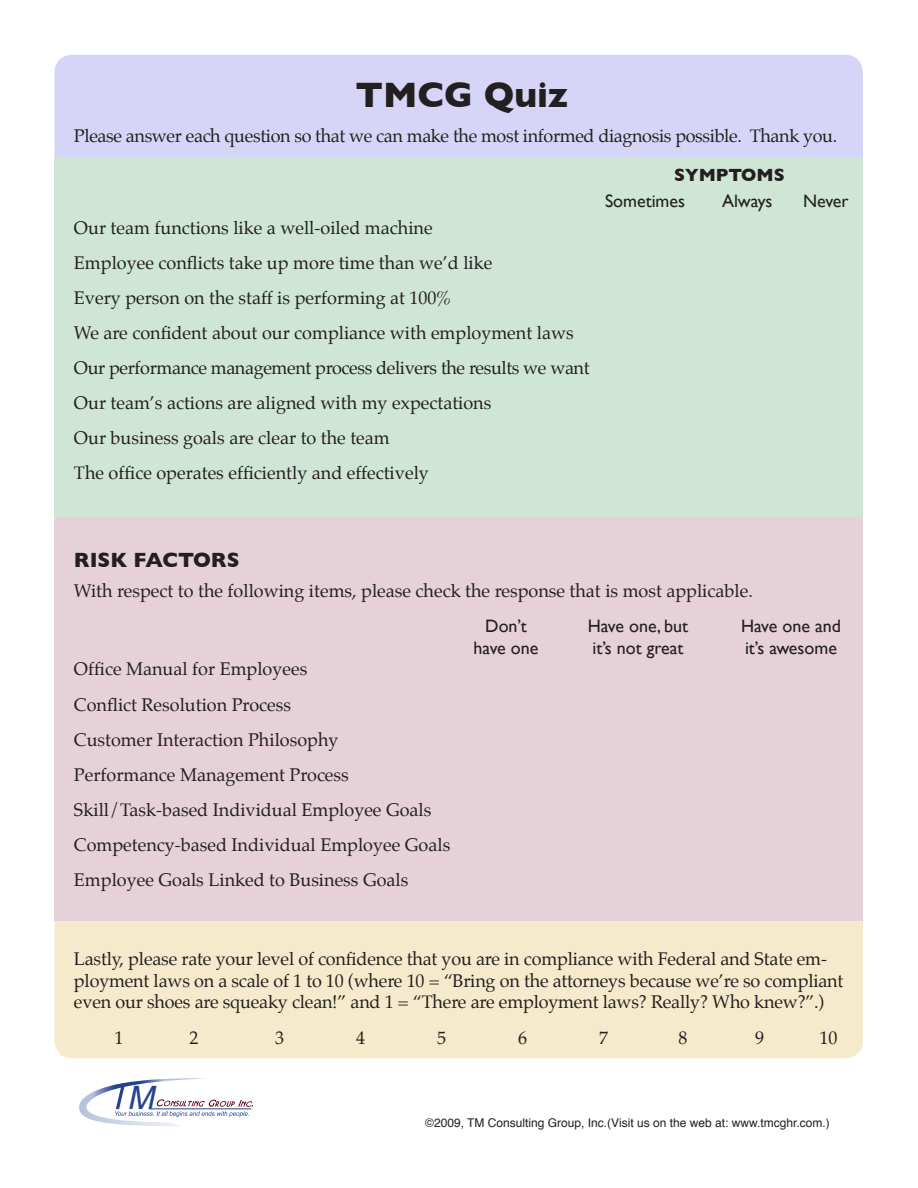
<style>
.page{position:relative;width:918px;height:1188px;background:#fff}
.page>*{position:absolute;margin:0;border:0;box-sizing:border-box;transform-origin:0 0}
.t1{font:700 36px "Gill Sans";color:#231f20}
.t2{font:italic 32.25px "Helvetica";color:#25418f}
.t3{font:700 21px "Gill Sans";color:#231f20}
.t4{font:18px/35.1px "Palatino";color:#231f20}
.t5{font:18px "Palatino";letter-spacing:-.02em;color:#231f20}
.t6{font:18px "Gill Sans";color:#231f20}
.t7{font:700 18px "Gill Sans";color:#231f20}
.t8{font:12px "Helvetica";color:#231f20}
</style>
<div class="page">
<div style="left:54px;top:856px;width:809px;height:202px;background:#f5ebcc;border-radius:18px"></div>
<div style="left:54px;top:486px;width:809px;height:435px;background:#e6d1d9"></div>
<div style="left:54px;top:55px;width:809px;height:144px;background:#d7d5f7;border-radius:18px"></div>
<div style="left:54px;top:158px;width:809px;height:360px;background:#cfe6d7"></div>
<svg style="left:79px;top:1078px;width:174px;height:49px"></svg>
<h1 class="t1" style="left:355px;top:73px;width:214px">TMCG Quiz</h1>
<p class="t5" style="left:74px;top:121px;width:765px">Please answer each question so that we can make the most informed diagnosis possible. Thank you.</p>
<p class="t7" style="left:674px;top:165px;width:112px">SYMPTOMS</p>
<p class="t6" style="left:605px;top:191px;width:82px">Sometimes</p>
<p class="t6" style="left:722px;top:191px;width:52px">Always</p>
<p class="t6" style="left:803px;top:191px;width:47px">Never</p>
<p class="t4" style="left:74px;top:210px;width:517px">Our team functions like a well-oiled machine<br>Employee conflicts take up more time than we’d like<br>Every person on the staff is performing at 100%<br>We are confident about our compliance with employment laws Our performance management process delivers the results we want Our team’s actions are aligned with my expectations<br>Our business goals are clear to the team<br>The office operates efficiently and effectively</p>
<p class="t3" style="left:74px;top:547px;width:167px">RISK FACTORS</p>
<p class="t4" style="left:74px;top:573px;width:680px">With respect to the following items, please check the response that is most applicable.</p>
<p class="t6" style="left:485px;top:616px;width:43px">Don’t</p>
<p class="t6" style="left:588px;top:616px;width:102px">Have one, but</p>
<p class="t6" style="left:741px;top:616px;width:101px">Have one and</p>
<p class="t6" style="left:474px;top:637px;width:66px">have one</p>
<p class="t6" style="left:592px;top:637px;width:93px">it’s not great</p>
<p class="t6" style="left:745px;top:637px;width:93px">it’s awesome</p>
<p class="t4" style="left:74px;top:652px;width:378px">Office Manual for Employees<br>Conflict Resolution Process<br>Customer Interaction Philosophy<br>Performance Management Process Skill/Task-based Individual Employee Goals Competency-based Individual Employee Goals Employee Goals Linked to Business Goals</p>
<p class="t4" style="left:74px;top:948px;width:771px;line-height:21.6px">Lastly, please rate your level of confidence that you are in compliance with Federal and State em&shy;ployment laws on a scale of 1 to 10 (where 10 = “Bring on the attorneys because we’re so compliant even our shoes are squeaky clean!” and 1 = “There are employment laws? Really? Who knew?”.)</p>
<p class="t4" style="left:114px;top:1020px;width:10px">1</p>
<p class="t4" style="left:190px;top:1020px;width:11px">2</p>
<p class="t4" style="left:275px;top:1020px;width:10px">3</p>
<p class="t4" style="left:356px;top:1020px;width:10px">4</p>
<p class="t4" style="left:437px;top:1020px;width:10px">5</p>
<p class="t4" style="left:518px;top:1020px;width:10px">6</p>
<p class="t4" style="left:599px;top:1020px;width:10px">7</p>
<p class="t4" style="left:679px;top:1020px;width:10px">8</p>
<p class="t4" style="left:755px;top:1020px;width:10px">9</p>
<p class="t4" style="left:820px;top:1020px;width:19px">10</p>
<h2 class="t2" style="left:127px;top:1072px;width:28px">M</h2>
<p class="t8" style="left:425px;top:1113px;width:406px">©2009, TM Consulting Group, Inc.(Visit us on the web at: www.tmcghr.com.)</p>
</div>
